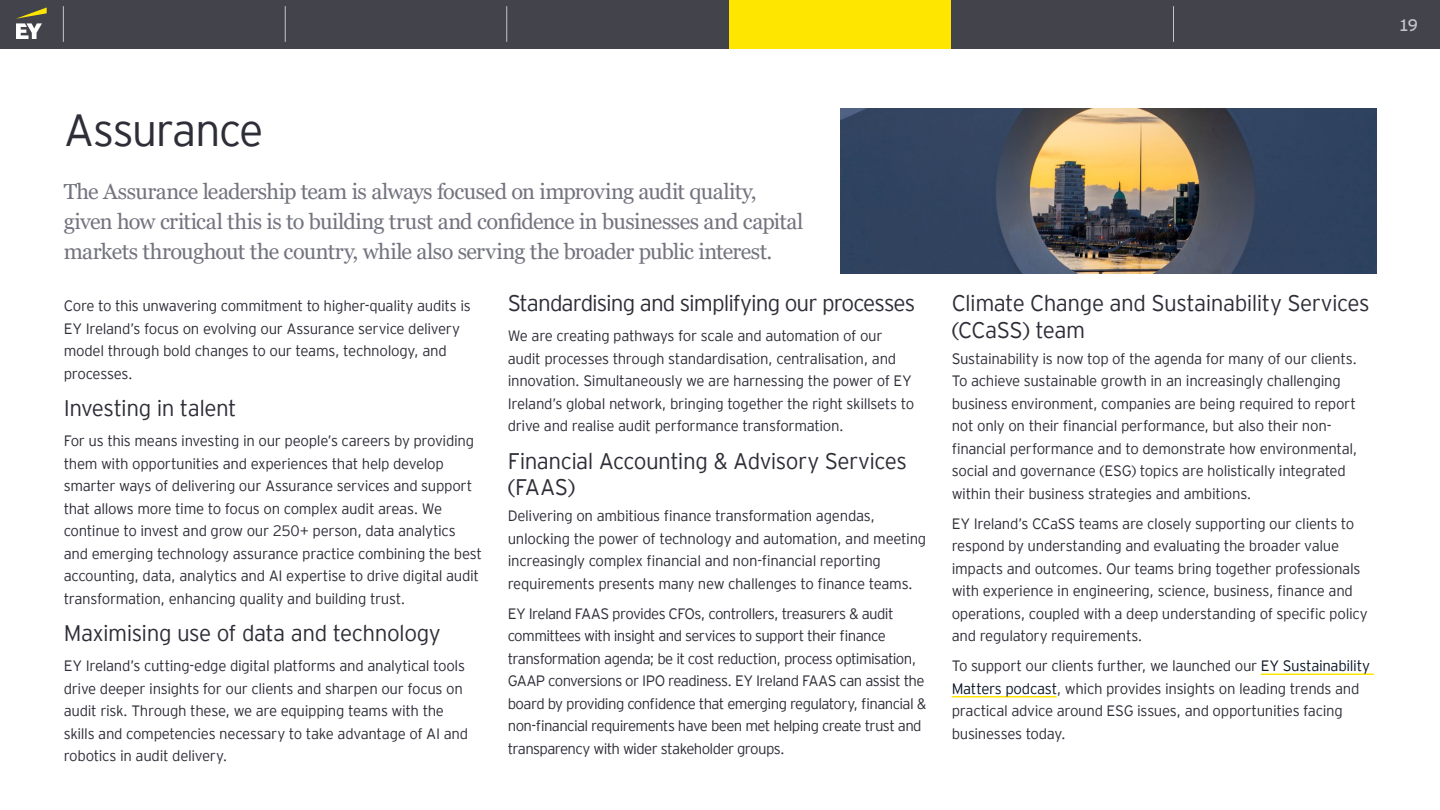
<style>
.page{position:relative;width:1440px;height:810px;background:#fff}
.page>*{position:absolute;margin:0;border:0;box-sizing:border-box;transform-origin:0 0}
.t1{font:300 45px "EY Interstate";letter-spacing:-.035em;color:#2e2e38}
.t2{font:300 22.5px/26.2px "EY Interstate";letter-spacing:-.025em;color:#2e2e38}
.t3{font:300 22.5px "EY Interstate";letter-spacing:-.045em;color:#2e2e38}
.t4{font:21.75px/30px "Georgia";letter-spacing:-.03em;color:#747480}
.t5{font:16.5px "EY Interstate";color:#c4c4cd}
.t6{font:300 15px/22.5px "EY Interstate";letter-spacing:-.025em;color:#2e2e38}
.s1{color:#0a1627}
</style>
<div class="page">
<img style="left:840px;top:109px;width:536px;height:165px">
<hr style="left:1261px;top:674px;width:113px;height:1px;background:#ffe600">
<hr style="left:952px;top:696px;width:105px;height:2px;background:#ffe600">
<div style="left:0;top:0;width:1440px;height:49px;background:#43434c"></div>
<svg style="left:16px;top:8px;width:31px;height:31px"></svg>
<hr style="left:285px;top:6px;width:1px;height:36px;background:#c4c4cd">
<hr style="left:506px;top:6px;width:1px;height:36px;background:#c4c4cd">
<hr style="left:63px;top:6px;width:1px;height:36px;background:#c4c4cd">
<hr style="left:1173px;top:6px;width:1px;height:36px;background:#c4c4cd">
<div style="left:729px;top:0;width:222px;height:49px;background:#ffe600"></div>
<p class="t5" style="left:1399px;top:13px;width:21px">19</p>
<h1 class="t1" style="left:64px;top:98px;width:201px">Assurance</h1>
<p class="t4" style="left:64px;top:177px;width:741px">The Assurance leadership team is always focused on improving audit quality, given how critical this is to building trust and confidence in businesses and capital markets throughout the country, while also serving the broader public interest.</p>
<p class="t6" style="left:64px;top:294px;width:409px">Core to this unwavering commitment to higher-quality audits is EY Ireland’s focus on evolving our Assurance service delivery model through bold changes to our teams, technology, and processes.</p>
<h2 class="t2" style="left:64px;top:394px;width:174px">Investing in talent</h2>
<p class="t6" style="left:64px;top:429px;width:420px">For us this means investing in our people’s careers by providing them with opportunities and experiences that help develop smarter ways of delivering our Assurance services and support that allows more time to focus on complex audit areas. We continue to invest and grow our 250+ person, data analytics and emerging technology assurance practice combining the best accounting, data, analytics and AI expertise to drive digital audit transformation, enhancing quality and building trust.</p>
<h2 class="t2" style="left:64px;top:619px;width:379px">Maximising use of data and technology</h2>
<p class="t6" style="left:64px;top:654px;width:406px">EY Ireland’s cutting-edge digital platforms and analytical tools drive deeper insights for our clients and sharpen our focus on audit risk. Through these, we are equipping teams with the skills and competencies necessary to take advantage of AI and robotics in audit delivery.</p>
<h2 class="t3" style="left:508px;top:287px;width:409px">Standardising and simplifying our processes</h2>
<p class="t6" style="left:508px;top:324px;width:408px">We are creating pathways for scale and automation of our audit processes through standardisation, centralisation, and innovation. Simultaneously we are harnessing the power of EY Ireland’s global network, bringing together the right skillsets to drive and realise audit performance transformation.</p>
<h2 class="t2" style="left:508px;top:446px;width:401px">Financial Accounting &amp; Advisory Services (FAAS)</h2>
<p class="t6" style="left:508px;top:504px;width:420px">Delivering on ambitious finance transformation agendas, unlocking the power of technology and automation, and meeting increasingly complex financial and non-financial reporting requirements presents many new challenges to finance teams.</p>
<p class="t6" style="left:508px;top:601px;width:420px">EY Ireland FAAS provides CFOs, controllers, treasurers &amp; audit committees with insight and services to support their finance transformation agenda; be it cost reduction, process optimisation, GAAP conversions or IPO readiness. EY Ireland FAAS can assist the board by providing confidence that emerging regulatory, financial &amp; non-financial requirements have been met helping create trust and transparency with wider stakeholder groups.</p>
<h2 class="t2" style="left:952px;top:289px;width:419px">Climate Change and Sustainability Services (CCaSS) team</h2>
<p class="t6" style="left:952px;top:346px;width:407px">Sustainability is now top of the agenda for many of our clients.<br>To achieve sustainable growth in an increasingly challenging business environment, companies are being required to report not only on their financial performance, but also their non&shy;financial performance and to demonstrate how environmental, social and governance (ESG) topics are holistically integrated within their business strategies and ambitions.</p>
<p class="t6" style="left:952px;top:511px;width:417px">EY Ireland’s CCaSS teams are closely supporting our clients to respond by understanding and evaluating the broader value impacts and outcomes. Our teams bring together professionals with experience in engineering, science, business, finance and operations, coupled with a deep understanding of specific policy and regulatory requirements.</p>
<p class="t6" style="left:952px;top:654px;width:420px">To support our clients further, we launched our <span class="s1">EY Sustainability Matters podcast</span>, which provides insights on leading trends and practical advice around ESG issues, and opportunities facing businesses today.</p>
</div>
